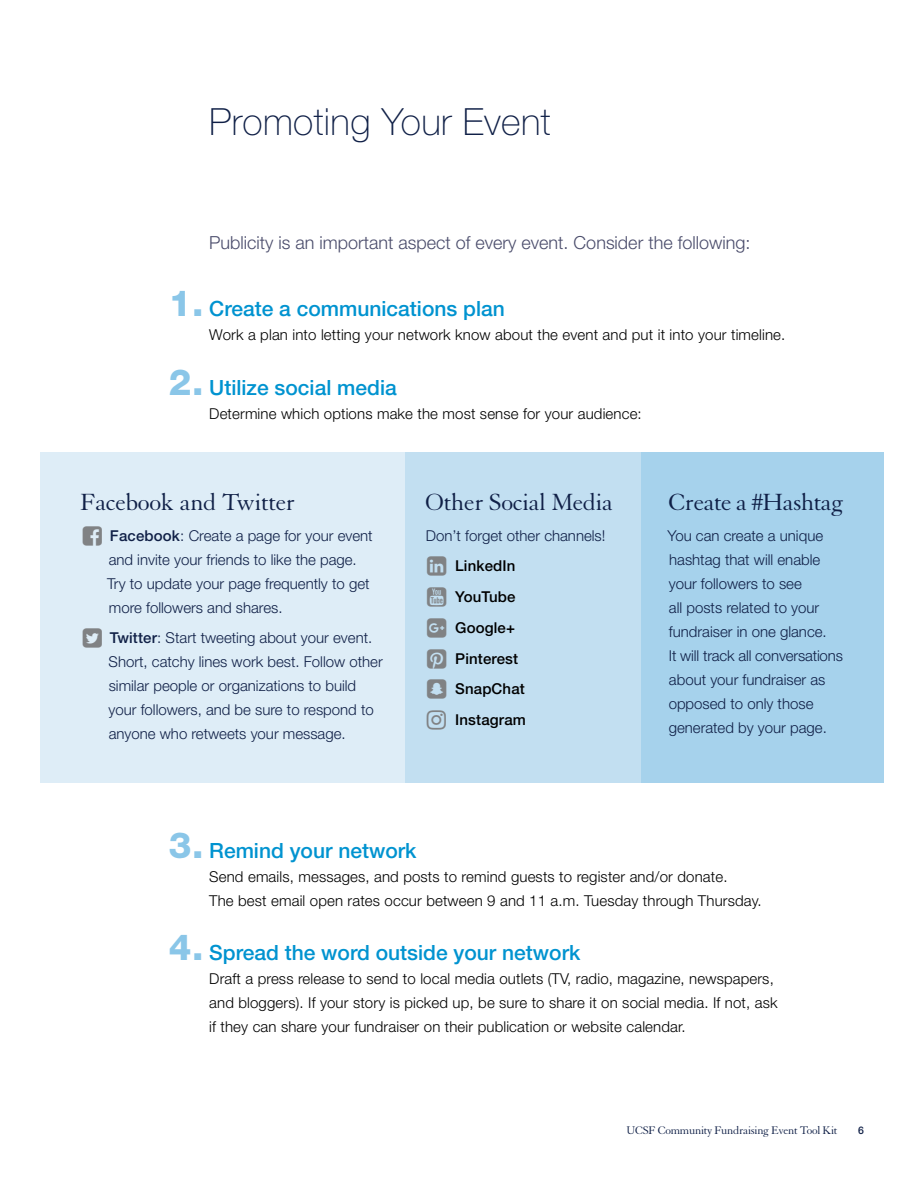
<style>
.page{position:relative;width:918px;height:1188px;background:#fff}
.page>*{position:absolute;margin:0;border:0;box-sizing:border-box;transform-origin:0 0}
.Section{font:100 37.5px "Helvetica Neue LT Std";letter-spacing:.01em;color:#102047}
.Side_bar_Head_2{font:25.5px "Granjon LT Std";letter-spacing:-.01em;color:#102047}
.t1{font:500 21px "Helvetica Neue LT Std";color:#0093d0}
.Openning{font:300 18px "Helvetica Neue LT Std";color:#4a4c6b}
.body_text{font:300 15px/24px "Helvetica Neue LT Std";color:#102047}
.t2{font:300 15px/24px "Helvetica Neue LT Std";letter-spacing:.01em;color:#000}
.bullets_level_2{font:500 15px "Helvetica Neue LT Std";letter-spacing:.01em;color:#000}
.t3{font:12px "Granjon LT Std";letter-spacing:-.025em;color:#102047}
.t4{font:500 10.5px "Helvetica Neue LT Std";color:#102047}
.s1{font-weight:800;font-size:36px;color:#8ac6e8}
.s2{font-weight:500}
</style>
<div class="page">
<div style="left:40px;top:452px;width:365px;height:331px;background:#deedf7"></div>
<div style="left:405px;top:452px;width:236px;height:331px;background:#c2dff1"></div>
<div style="left:641px;top:452px;width:243px;height:331px;background:#a6d2ec"></div>
<p class="Section" style="left:209px;top:100px;width:343px">Promoting Your Event</p>
<p class="Openning" style="left:209px;top:231px;width:543px">Publicity is an important aspect of every event. Consider the following:</p>
<p class="t1" style="left:169px;top:296px;width:338px"><span class="s1">1.</span> Create a communications plan</p>
<p class="t2" style="left:209px;top:323px;width:578px">Work a plan into letting your network know about the event and put it into your timeline.</p>
<p class="t1" style="left:169px;top:375px;width:230px"><span class="s1">2.</span> Utilize social media</p>
<p class="t2" style="left:209px;top:401px;width:434px">Determine which options make the most sense for your audience:</p>
<p class="Side_bar_Head_2" style="left:81px;top:488px;width:216px">Facebook and Twitter</p>
<p class="body_text" style="left:107px;top:523px;width:267px"><span class="s2">Facebook</span>: Create a page for your event and invite your friends to like the page.<br>Try to update your page frequently to get more followers and shares.</p>
<p class="body_text" style="left:109px;top:626px;width:276px"><span class="s2">Twitter</span>: Start tweeting about your event.<br>Short, catchy lines work best. Follow other similar people or organizations to build your followers, and be sure to respond to anyone who retweets your message.</p>
<p class="Side_bar_Head_2" style="left:425px;top:488px;width:189px">Other Social Media</p>
<p class="body_text" style="left:426px;top:523px;width:181px">Don’t forget other channels!</p>
<p class="bullets_level_2" style="left:455px;top:557px;width:62px">LinkedIn</p>
<p class="bullets_level_2" style="left:455px;top:588px;width:62px">YouTube</p>
<p class="bullets_level_2" style="left:455px;top:619px;width:61px">Google+</p>
<p class="bullets_level_2" style="left:455px;top:649px;width:64px">Pinterest</p>
<p class="bullets_level_2" style="left:455px;top:680px;width:71px">SnapChat</p>
<p class="bullets_level_2" style="left:455px;top:711px;width:72px">Instagram</p>
<p class="Side_bar_Head_2" style="left:668px;top:488px;width:177px">Create a #Hashtag</p>
<p class="body_text" style="left:668px;top:523px;width:177px">You can create a unique hashtag that will enable your followers to see<br>all posts related to your fundraiser in one glance.<br>It will track all conversations about your fundraiser as opposed to only those generated by your page.</p>
<p class="t1" style="left:169px;top:838px;width:249px"><span class="s1">3.</span> Remind your network</p>
<p class="t2" style="left:209px;top:864px;width:554px">Send emails, messages, and posts to remind guests to register and/or donate.<br>The best email open rates occur between 9 and 11 a.m. Tuesday through Thursday.</p>
<p class="t1" style="left:169px;top:940px;width:413px"><span class="s1">4.</span> Spread the word outside your network</p>
<p class="t2" style="left:209px;top:967px;width:570px">Draft a press release to send to local media outlets (TV, radio, magazine, newspapers, and bloggers). If your story is picked up, be sure to share it on social media. If not, ask if they can share your fundraiser on their publication or website calendar.</p>
<p class="t3" style="left:627px;top:1124px;width:212px">UCSF Community Fundraising Event Tool Kit</p>
<p class="t4" style="left:858px;top:1124px;width:7px">6</p>
</div>
